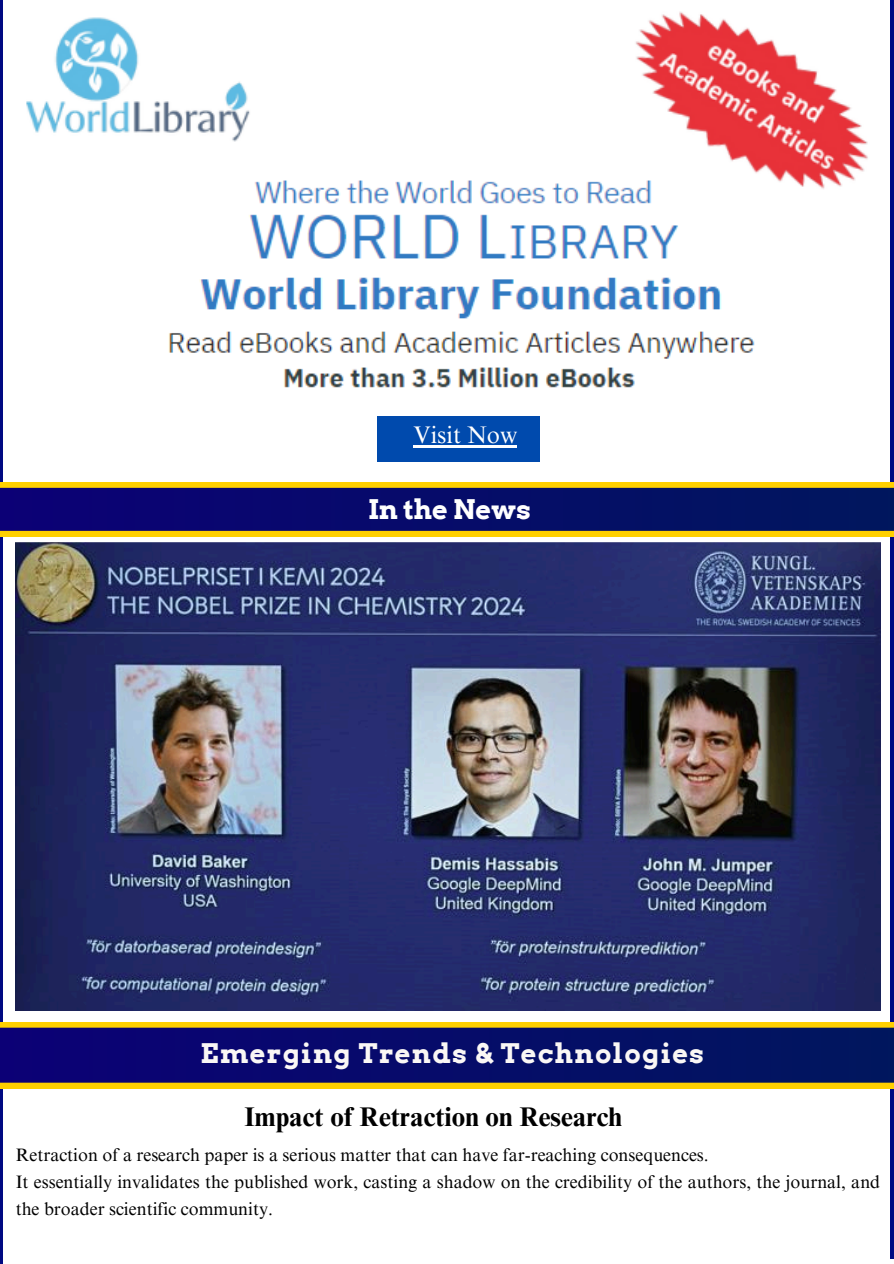
<style>
.page{position:relative;width:894px;height:1264px;background:#fff}
.page>*{position:absolute;margin:0;border:0;box-sizing:border-box;transform-origin:0 0}
.t1{font:700 27px "Times NRMT Pro";color:#000}
.t2{font:700 27px "Arvo";letter-spacing:.05em;color:#faf7f5}
.t3{font:700 27px "Arvo";color:#fff}
.t4{font:24px "Times NRMT Pro";color:#fff}
.t5{font:18px/27px "Times NRMT Pro";color:#000}
</style>
<div class="page">
<svg style="left:889px;top:0;width:4px;height:1258px;fill:#000982"></svg>
<hr style="left:0;top:0;width:3px;height:1263px;background:#000982">
<img style="left:26px;top:11px;width:842px;height:406px">
<div style="left:377px;top:416px;width:162px;height:46px;background:#004aad"></div>
<svg style="left:0;top:482px;width:893px;height:54px;background:#383354"></svg>
<svg style="left:0;top:1022px;width:893px;height:66px;background:#2f2c58"></svg>
<img style="left:16px;top:542px;width:864px;height:468px">
<hr style="left:413px;top:445px;width:104px;height:2px;background:#fff">
<p class="t4" style="left:413px;top:426px;width:105px">Visit Now</p>
<h2 class="t3" style="left:368px;top:493px;width:164px">In the News</h2>
<h1 class="t2" style="left:200px;top:1037px;width:505px">Emerging Trends &amp; Technologies</h1>
<p class="t1" style="left:244px;top:1106px;width:379px">Impact of Retraction on Research</p>
<h1 class="t5" style="left:16px;top:1143px;width:694px">Retraction of a research paper is a serious matter that can have far-reaching consequences.</h1>
<h1 class="t5" style="left:16px;top:1170px;width:865px">It essentially invalidates the published work, casting a shadow on the credibility of the authors, the journal, and the broader scientific community.</h1>
</div>
